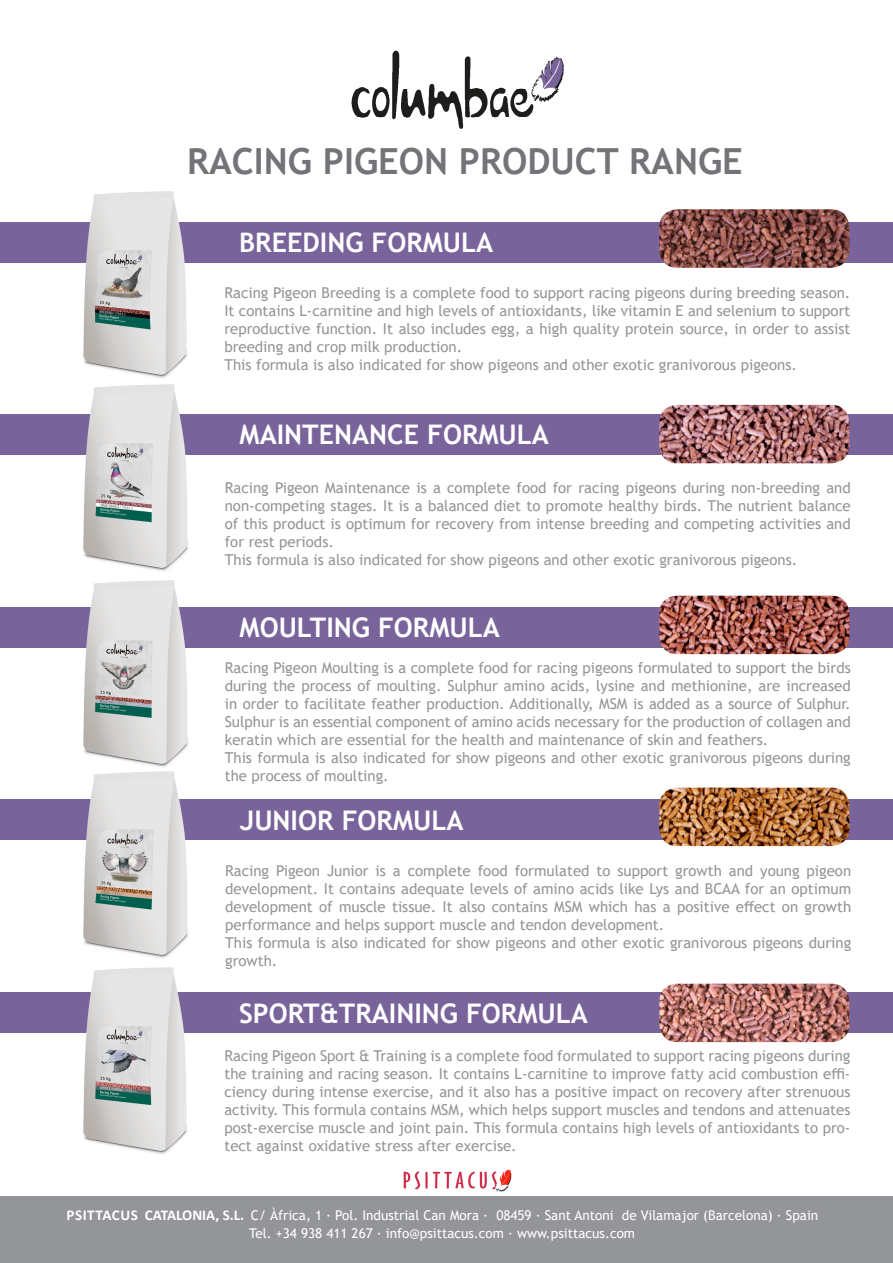
<style>
.page{position:relative;width:893px;height:1263px;background:#fff}
.page>*{position:absolute;margin:0;border:0;box-sizing:border-box;transform-origin:0 0}
.t1{font:700 36px "Trebuchet MS";color:#727477}
.t2{font:700 27px "Trebuchet MS";color:#fff}
.t3{font:15px/18px "Trebuchet MS";color:#939598;text-align:justify}
.t4{font:13.5px/18px "Trebuchet MS";color:#fff;text-align:center}
.s1{font-family:"Calibri";font-weight:700;font-size:15px}
</style>
<div class="page">
<div style="left:0;top:1196px;width:893px;height:67px;background:#939598"></div>
<div style="left:0;top:223px;width:893px;height:40px;background:#79639b"></div>
<div style="left:0;top:607px;width:893px;height:40px;background:#79639b"></div>
<div style="left:0;top:414px;width:893px;height:40px;background:#79639b"></div>
<div style="left:0;top:800px;width:893px;height:40px;background:#79639b"></div>
<div style="left:0;top:993px;width:893px;height:40px;background:#79639b"></div>
<img style="left:82px;top:192px;width:108px;height:186px">
<img style="left:82px;top:581px;width:108px;height:186px">
<img style="left:82px;top:385px;width:108px;height:186px">
<img style="left:83px;top:772px;width:107px;height:186px">
<img style="left:82px;top:968px;width:108px;height:186px">
<img style="left:351px;top:50px;width:213px;height:79px">
<img style="left:403px;top:1169px;width:109px;height:23px">
<img style="left:659px;top:209px;width:190px;height:59px">
<img style="left:659px;top:405px;width:190px;height:58px">
<img style="left:659px;top:596px;width:190px;height:58px">
<img style="left:659px;top:788px;width:190px;height:58px">
<img style="left:659px;top:984px;width:190px;height:58px">
<p class="t1" style="left:187px;top:138px;width:557px">RACING PIGEON PRODUCT RANGE</p>
<p class="t2" style="left:239px;top:225px;width:256px">BREEDING FORMULA</p>
<p class="t3" style="left:224px;top:284px;width:627px">Racing Pigeon Breeding is a complete food to support racing pigeons during breeding season.<br>It contains L-carnitine and high levels of antioxidants, like vitamin E and selenium to support reproductive function. It also includes egg, a high quality protein source, in order to assist breeding and crop milk production.</p>
<p class="t3" style="left:224px;top:356px;width:574px">This formula is also indicated for show pigeons and other exotic granivorous pigeons.</p>
<p class="t2" style="left:240px;top:418px;width:311px">MAINTENANCE FORMULA</p>
<p class="t3" style="left:225px;top:479px;width:627px">Racing Pigeon Maintenance is a complete food for racing pigeons during non-breeding and non-competing stages. It is a balanced diet to promote healthy birds. The nutrient balance of this product is optimum for recovery from intense breeding and competing activities and for rest periods.</p>
<p class="t3" style="left:225px;top:551px;width:574px">This formula is also indicated for show pigeons and other exotic granivorous pigeons.</p>
<p class="t2" style="left:240px;top:611px;width:262px">MOULTING FORMULA</p>
<p class="t3" style="left:225px;top:659px;width:627px">Racing Pigeon Moulting is a complete food for racing pigeons formulated to support the birds during the process of moulting. Sulphur amino acids, lysine and methionine, are increased in order to facilitate feather production. Additionally, MSM is added as a source of Sulphur.<br>Sulphur is an essential component of amino acids necessary for the production of collagen and keratin which are essential for the health and maintenance of skin and feathers.</p>
<p class="t3" style="left:225px;top:749px;width:628px">This formula is also indicated for show pigeons and other exotic granivorous pigeons during the process of moulting.</p>
<p class="t2" style="left:240px;top:804px;width:225px">JUNIOR FORMULA</p>
<p class="t3" style="left:225px;top:861px;width:628px">Racing Pigeon Junior is a complete food formulated to support growth and young pigeon development. It contains adequate levels of amino acids like Lys and BCAA for an optimum development of muscle tissue. It also contains MSM which has a positive effect on growth performance and helps support muscle and tendon development.</p>
<p class="t3" style="left:225px;top:933px;width:628px">This formula is also indicated for show pigeons and other exotic granivorous pigeons during growth.</p>
<p class="t2" style="left:239px;top:997px;width:350px">SPORT&amp;TRAINING FORMULA</p>
<p class="t3" style="left:224px;top:1047px;width:628px">Racing Pigeon Sport &amp; Training is a complete food formulated to support racing pigeons during the training and racing season. It contains L-carnitine to improve fatty acid combustion effi&shy;ciency during intense exercise, and it also has a positive impact on recovery after strenuous activity. This formula contains MSM, which helps support muscles and tendons and attenuates post-exercise muscle and joint pain. This formula contains high levels of antioxidants to pro&shy;tect against oxidative stress after exercise.</p>
<p class="t4" style="left:66px;top:1206px;width:753px"><span class="s1">PSITTACUS CATALONIA, S.L.</span> C/ Àfrica, 1 · Pol. Industrial Can Mora · 08459 · Sant Antoni de Vilamajor (Barcelona) · Spain<br>Tel. +34 938 411 267 · info@psittacus.com · www.psittacus.com</p>
</div>
